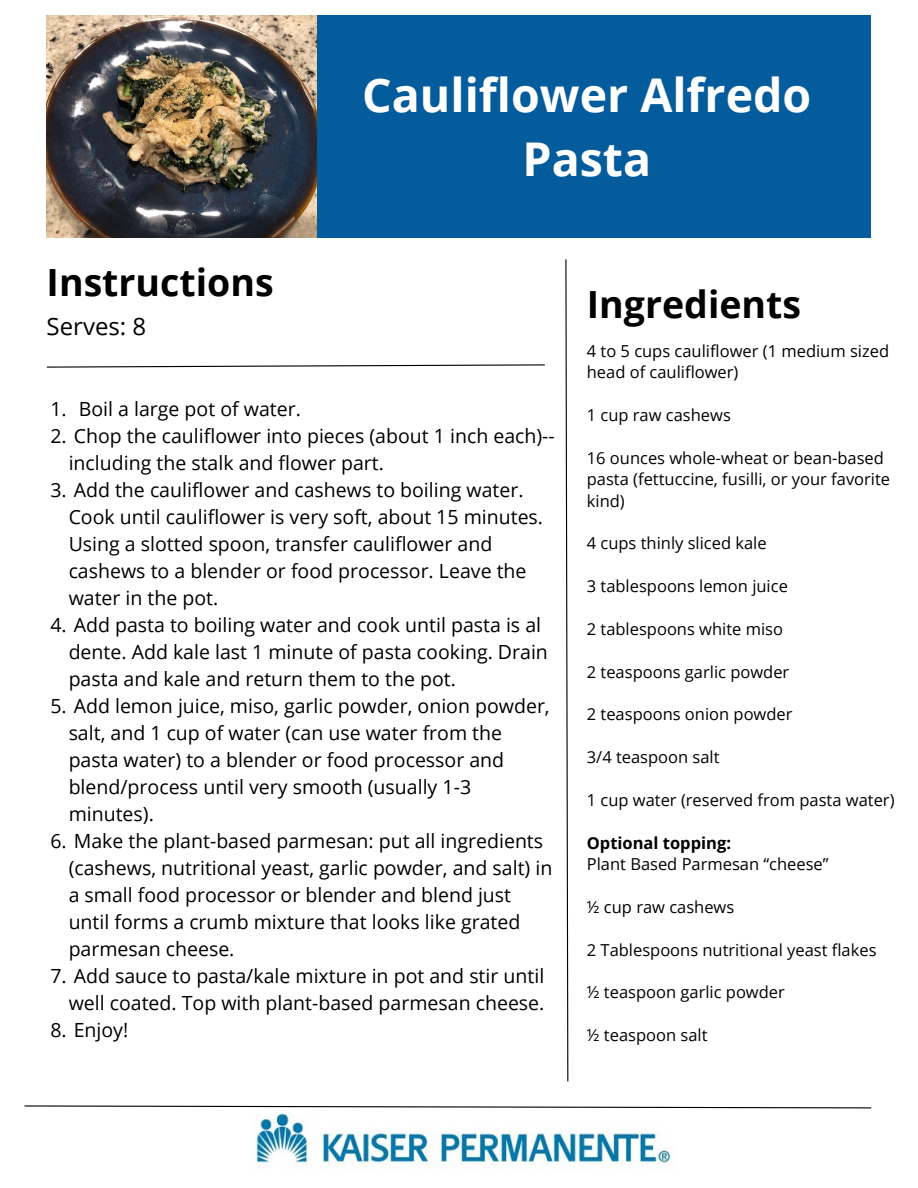
<style>
.page{position:relative;width:918px;height:1188px;background:#fff}
.page>*{position:absolute;margin:0;border:0;box-sizing:border-box;transform-origin:0 0}
.t1{font:700 46.5px/64.2px "Open Sans";color:#fff;text-align:center}
.t2{font:700 37.5px "Open Sans";color:#000}
.t3{font:24px "Open Sans";color:#000}
.t4{font:19.5px/27px "Open Sans";color:#000}
.t5{font:16.5px/21.3px "Open Sans";color:#000}
.t6{font:700 16.5px "Open Sans";color:#000}
</style>
<div class="page">
<div style="left:47px;top:15px;width:824px;height:223px;background:#055c9d"></div>
<svg style="left:46px;top:364px;width:499px;height:4px"></svg>
<svg style="left:565px;top:259px;width:4px;height:823px"></svg>
<img style="left:255px;top:1113px;width:417px;height:60px">
<svg style="left:24px;top:1105px;width:848px;height:4px"></svg>
<img style="left:47px;top:15px;width:270px;height:223px">
<p class="t2" style="left:47px;top:256px;width:229px">Instructions</p>
<p class="t3" style="left:47px;top:310px;width:101px">Serves: 8</p>
<p class="t1" style="left:362px;top:62px;width:451px">Cauliflower Alfredo<br>Pasta</p>
<p class="t2" style="left:587px;top:278px;width:216px">Ingredients</p>
<p class="t4" style="left:79px;top:395px;width:224px">Boil a large pot of water.</p>
<p class="t4" style="left:69px;top:422px;width:488px;text-indent:-18px">2. Chop the cauliflower into pieces (about 1 inch each)-- including the stalk and flower part.</p>
<p class="t4" style="left:69px;top:476px;width:476px;text-indent:-18px">3. Add the cauliflower and cashews to boiling water.<br>Cook until cauliflower is very soft, about 15 minutes.<br>Using a slotted spoon, transfer cauliflower and cashews to a blender or food processor. Leave the water in the pot.</p>
<p class="t4" style="left:69px;top:611px;width:481px;text-indent:-18px">4. Add pasta to boiling water and cook until pasta is al dente. Add kale last 1 minute of pasta cooking. Drain pasta and kale and return them to the pot.</p>
<p class="t4" style="left:69px;top:692px;width:483px;text-indent:-18px">5. Add lemon juice, miso, garlic powder, onion powder, salt, and 1 cup of water (can use water from the pasta water) to a blender or food processor and blend/process until very smooth (usually 1-3 minutes).</p>
<p class="t4" style="left:69px;top:827px;width:485px;text-indent:-18px">6. Make the plant-based parmesan: put all ingredients (cashews, nutritional yeast, garlic powder, and salt) in a small food processor or blender and blend just until forms a crumb mixture that looks like grated parmesan cheese.</p>
<p class="t4" style="left:50px;top:962px;width:496px;text-align:right">7. Add sauce to pasta/kale mixture in pot and stir until well coated. Top with plant-based parmesan cheese.</p>
<p class="t4" style="left:50px;top:1016px;width:79px">8. Enjoy!</p>
<p class="t4" style="left:50px;top:395px;width:18px">1.</p>
<p class="t5" style="left:587px;top:340px;width:304px">4 to 5 cups cauliflower (1 medium sized head of cauliflower)</p>
<p class="t5" style="left:587px;top:404px;width:146px">1 cup raw cashews</p>
<p class="t5" style="left:587px;top:447px;width:305px">16 ounces whole-wheat or bean-based pasta (fettuccine, fusilli, or your favorite kind)</p>
<p class="t5" style="left:587px;top:532px;width:181px">4 cups thinly sliced kale</p>
<p class="t5" style="left:587px;top:575px;width:203px">3 tablespoons lemon juice</p>
<p class="t5" style="left:587px;top:618px;width:198px">2 tablespoons white miso</p>
<p class="t5" style="left:587px;top:661px;width:204px">2 teaspoons garlic powder</p>
<p class="t5" style="left:587px;top:703px;width:207px">2 teaspoons onion powder</p>
<p class="t5" style="left:587px;top:746px;width:134px">3/4 teaspoon salt</p>
<p class="t5" style="left:587px;top:789px;width:309px">1 cup water (reserved from pasta water)</p>
<p class="t6" style="left:587px;top:831px;width:146px">Optional topping:</p>
<p class="t5" style="left:587px;top:853px;width:243px">Plant Based Parmesan “cheese”</p>
<p class="t5" style="left:587px;top:896px;width:149px">½ cup raw cashews</p>
<p class="t5" style="left:587px;top:939px;width:291px">2 Tablespoons nutritional yeast flakes</p>
<p class="t5" style="left:587px;top:981px;width:200px">½ teaspoon garlic powder</p>
<p class="t5" style="left:587px;top:1024px;width:122px">½ teaspoon salt</p>
</div>
